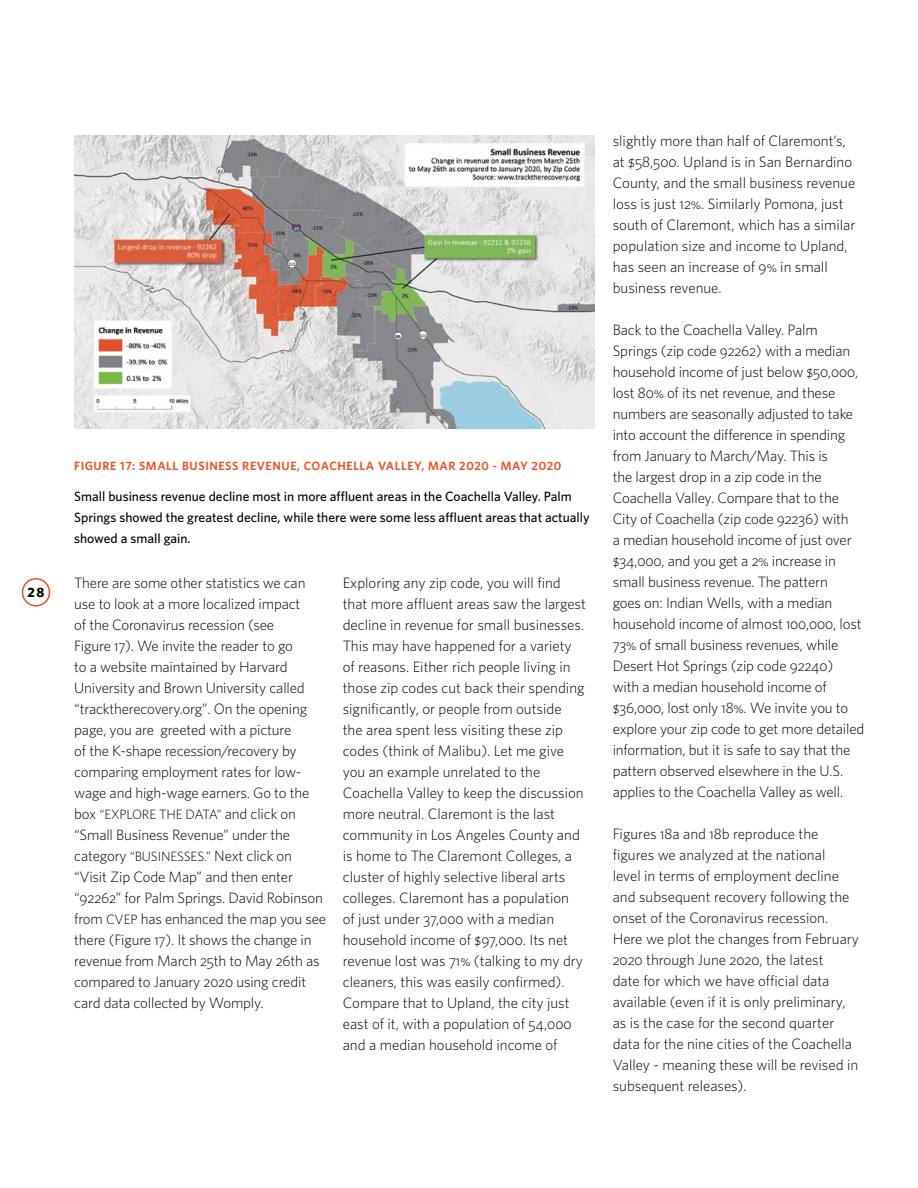
<style>
.page{position:relative;width:918px;height:1188px;background:#fff}
.page>*{position:absolute;margin:0;border:0;box-sizing:border-box;transform-origin:0 0}
.t1{font:300 15px/21px "Whitney";letter-spacing:-.01em;color:#000}
.t2{font:500 13.5px/21px "Whitney";color:#000}
.t3{font:300 13.5px "Whitney";letter-spacing:-.01em;color:#000}
.t4{font:700 13.5px "Whitney";color:#000}
.t5{font:600 12px "Whitney";letter-spacing:.05em;color:#f04e23}
.s1{font-family:"Whitney Light SC";font-weight:400}
.s2{font-size:15px}
.s3{font-size:13.5px}
</style>
<div class="page">
<div style="left:22px;top:578px;width:28px;height:29px;border:2px solid #f04e23;border-radius:50%"></div>
<img style="left:74px;top:136px;width:521px;height:292px">
<p class="t5" style="left:74px;top:458px;width:489px">FIGURE 17: SMALL BUSINESS REVENUE, COACHELLA VALLEY, MAR 2020 - MAY 2020</p>
<p class="t2" style="left:74px;top:486px;width:517px">Small business revenue decline most in more affluent areas in the Coachella Valley. Palm<br>Springs showed the greatest decline, while there were some less affluent areas that actually showed a small gain.</p>
<p class="t4" style="left:28px;top:584px;width:18px">28</p>
<p class="t1" style="left:74px;top:572px;width:237px">There are some other statistics we can use to look at a more localized impact of the Coronavirus recession (see Figure <span class="s1">17</span>). We invite the reader to go<br>to a website maintained by Harvard University and Brown University called “tracktherecovery.org”. On the opening page, you are greeted with a picture<br>of the K-shape recession/recovery by comparing employment rates for low&shy;wage and high-wage earners. Go to the</p>
<p class="t3" style="left:74px;top:806px;width:223px"><span class="s2">box</span> “EXPLORE THE DATA” <span class="s2">and click on</span></p>
<p class="t1" style="left:74px;top:824px;width:253px">“Small Business Revenue” under the category <span class="s3">“BUSINESSES.”</span> Next click on “Visit Zip Code Map” and then enter “<span class="s1">92262</span>” for Palm Springs. David Robinson from <span class="s3">CVEP</span> has enhanced the map you see there (Figure <span class="s1">17</span>). It shows the change in revenue from March <span class="s1">25</span>th to May <span class="s1">26</span>th as compared to January <span class="s1">2020</span> using credit card data collected by Womply.</p>
<p class="t1" style="left:343px;top:572px;width:245px">Exploring any zip code, you will find that more affluent areas saw the largest decline in revenue for small businesses.<br>This may have happened for a variety of reasons. Either rich people living in those zip codes cut back their spending significantly, or people from outside<br>the area spent less visiting these zip codes (think of Malibu). Let me give you an example unrelated to the Coachella Valley to keep the discussion more neutral. Claremont is the last community in Los Angeles County and is home to The Claremont Colleges, a cluster of highly selective liberal arts colleges. Claremont has a population<br>of just under <span class="s1">37,000</span> with a median household income of <span class="s1">$97,000</span>. Its net revenue lost was <span class="s1">71%</span> (talking to my dry cleaners, this was easily confirmed).<br>Compare that to Upland, the city just east of it, with a population of <span class="s1">54,000 </span>and a median household income of</p>
<p class="t1" style="left:613px;top:130px;width:244px">slightly more than half of Claremont’s, at <span class="s1">$58,500</span>. Upland is in San Bernardino County, and the small business revenue loss is just <span class="s1">12%</span>. Similarly Pomona, just south of Claremont, which has a similar population size and income to Upland, has seen an increase of <span class="s1">9%</span> in small business revenue.</p>
<p class="t1" style="left:613px;top:319px;width:253px">Back to the Coachella Valley. Palm Springs (zip code <span class="s1">92262</span>) with a median household income of just below <span class="s1">$50,000</span>, lost <span class="s1">80%</span> of its net revenue, and these numbers are seasonally adjusted to take into account the difference in spending from January to March/May. This is<br>the largest drop in a zip code in the Coachella Valley. Compare that to the City of Coachella (zip code <span class="s1">92236</span>) with<br>a median household income of just over <span class="s1">$34,000</span>, and you get a <span class="s1">2%</span> increase in small business revenue. The pattern<br>goes on: Indian Wells, with a median household income of almost <span class="s1">100,000</span>, lost <span class="s1">73%</span> of small business revenues, while Desert Hot Springs (zip code <span class="s1">92240</span>)<br>with a median household income of <span class="s1">$36,000</span>, lost only <span class="s1">18%</span>. We invite you to explore your zip code to get more detailed information, but it is safe to say that the pattern observed elsewhere in the U.S. applies to the Coachella Valley as well.</p>
<p class="t1" style="left:613px;top:823px;width:248px">Figures <span class="s1">18</span>a and <span class="s1">18</span>b reproduce the figures we analyzed at the national<br>level in terms of employment decline and subsequent recovery following the onset of the Coronavirus recession.<br>Here we plot the changes from February <span class="s1">2020</span> through June <span class="s1">2020</span>, the latest<br>date for which we have official data available (even if it is only preliminary, as is the case for the second quarter data for the nine cities of the Coachella Valley - meaning these will be revised in subsequent releases).</p>
</div>
